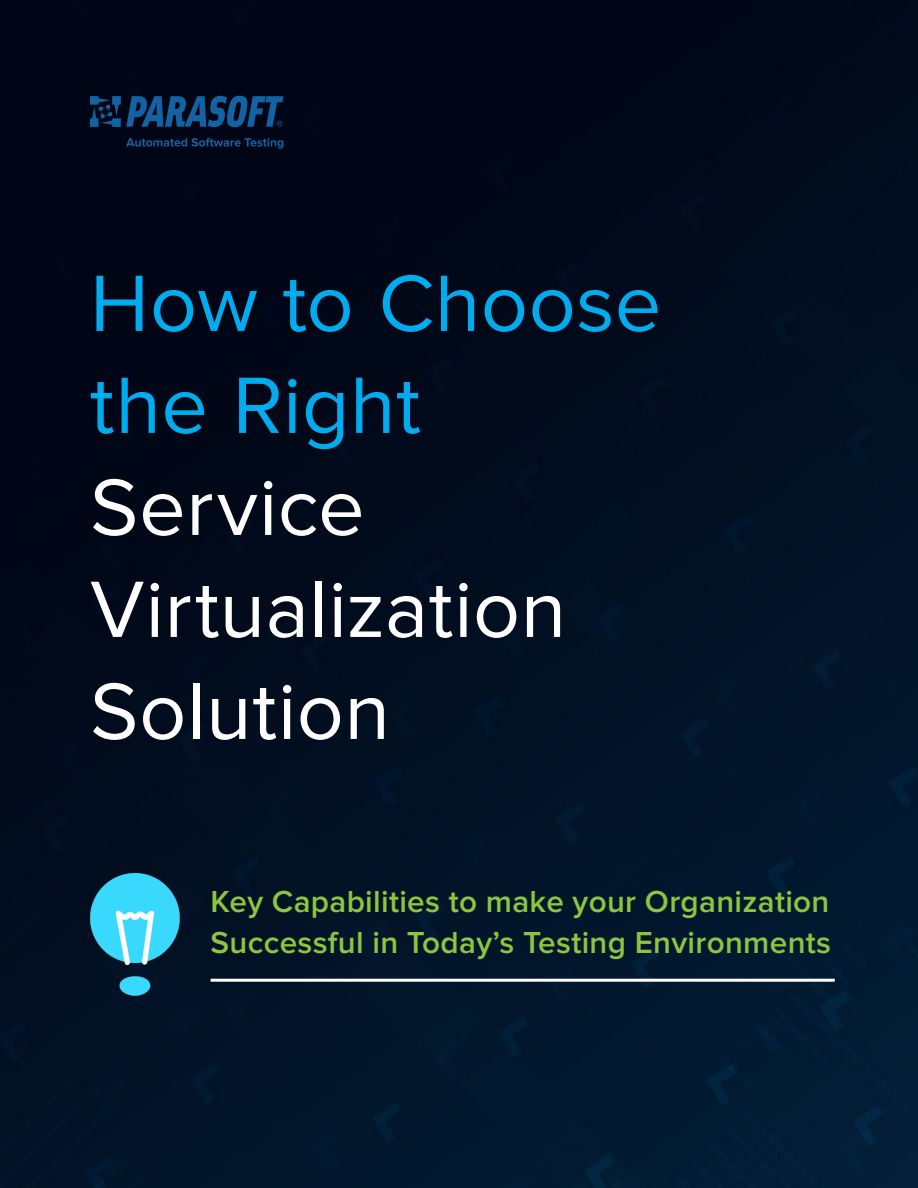
<style>
.page{position:relative;width:918px;height:1188px;background:#fff}
.page>*{position:absolute;margin:0;border:0;box-sizing:border-box;transform-origin:0 0}
.t1{font:82.8px "Proxima Nova";letter-spacing:.005em;color:#fff}
.t2{font:82.8px "Proxima Nova";letter-spacing:.005em;color:#00acee}
.t3{font:600 31.5px "Proxima Nova";letter-spacing:.01em;color:#8cc63f}
</style>
<div class="page">
<img style="left:0;top:0;width:918px;height:1188px">
<svg style="left:126px;top:138px;width:157px;height:11px;background:#052241"></svg>
<svg style="left:90px;top:96px;width:193px;height:31px;background:#0a3862"></svg>
<hr style="left:211px;top:979px;width:624px;height:3px;background:#fff">
<img style="left:90px;top:874px;width:90px;height:122px">
<p class="t2" style="left:90px;top:266px;width:573px">How to Choose</p>
<p class="t2" style="left:90px;top:368px;width:332px">the Right</p>
<p class="t1" style="left:90px;top:470px;width:276px">Service</p>
<p class="t1" style="left:90px;top:572px;width:478px">Virtualization</p>
<p class="t1" style="left:90px;top:674px;width:302px">Solution</p>
<p class="t3" style="left:211px;top:884px;width:620px">Key Capabilities to make your Organization</p>
<p class="t3" style="left:211px;top:924px;width:622px">Successful in Today’s Testing Environments</p>
</div>
